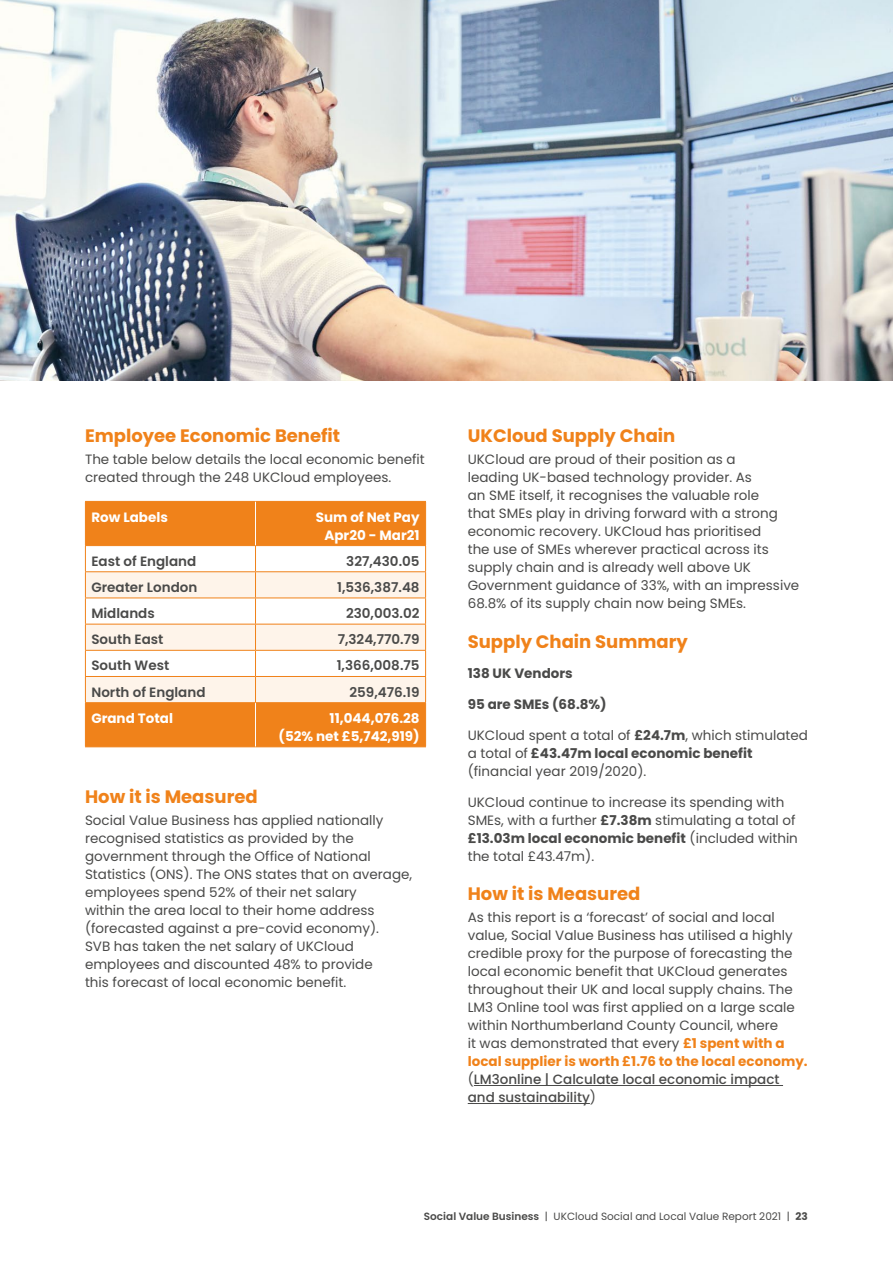
<style>
.page{position:relative;width:893px;height:1263px;background:#fff}
.page>*{position:absolute;margin:0;border:0;box-sizing:border-box;transform-origin:0 0}
.Sub_head{font:700 18px "Poppins";color:#f0821a}
.Body{font:13.5px/18px "Poppins";color:#4a4a49}
.Body-2{font:600 13.5px "Poppins";color:#4a4a49}
.Body-3{font:700 13.5px/18px "Poppins";color:#fff;text-align:right}
.Body-4{font:700 13.5px "Poppins";color:#4a4a49}
.t1{font:10.5px "Poppins";color:#4a4a49}
.s1{font-weight:700}
.s2{font-weight:700;color:#f0821a}
.s3{font-weight:500}
.s4{font-weight:600}
</style>
<div class="page">
<div style="left:86px;top:502px;width:339px;height:244px;background:#f0821a"></div>
<hr style="left:85px;top:501px;width:170px;height:1px;background:#f0821a">
<hr style="left:85px;top:502px;width:1px;height:43px;background:#f0821a">
<hr style="left:255px;top:501px;width:171px;height:1px;background:#f0821a">
<hr style="left:425px;top:502px;width:1px;height:43px;background:#f0821a">
<hr style="left:85px;top:545px;width:170px;height:1px;background:#f0821a">
<hr style="left:255px;top:545px;width:171px;height:1px;background:#f0821a">
<svg style="left:85px;top:546px;width:341px;height:156px"></svg>
<hr style="left:85px;top:702px;width:170px;height:1px;background:#f0821a">
<hr style="left:85px;top:703px;width:1px;height:43px;background:#f0821a">
<hr style="left:255px;top:702px;width:171px;height:1px;background:#f0821a">
<hr style="left:425px;top:703px;width:1px;height:43px;background:#f0821a">
<hr style="left:85px;top:746px;width:170px;height:1px;background:#f0821a">
<hr style="left:255px;top:746px;width:171px;height:1px;background:#f0821a">
<hr style="left:255px;top:502px;width:1px;height:43px;background:#fff">
<hr style="left:255px;top:703px;width:1px;height:43px;background:#fff">
<img style="left:0;top:0;width:893px;height:381px">
<hr style="left:474px;top:1085px;width:309px;height:1px;background:#4a4a49">
<hr style="left:468px;top:1103px;width:122px;height:1px;background:#4a4a49">
<p class="Sub_head" style="left:85px;top:425px;width:257px">Employee Economic Benefit</p>
<p class="Body" style="left:85px;top:451px;width:341px">The table below details the local economic benefit created through the 248 UKCloud employees.</p>
<p class="Body-3" style="left:91px;top:508px;width:78px">Row Labels</p>
<p class="Body-3" style="left:316px;top:508px;width:105px">Sum of Net Pay<br>Apr20 - Mar21</p>
<p class="Body-2" style="left:91px;top:553px;width:106px">East of England</p>
<p class="Body-2" style="left:346px;top:553px;width:75px">327,430.05</p>
<p class="Body-2" style="left:91px;top:579px;width:107px">Greater London</p>
<p class="Body-2" style="left:337px;top:579px;width:84px">1,536,387.48</p>
<p class="Body-2" style="left:91px;top:605px;width:65px">Midlands</p>
<p class="Body-2" style="left:346px;top:605px;width:75px">230,003.02</p>
<p class="Body-2" style="left:91px;top:632px;width:74px">South East</p>
<p class="Body-2" style="left:338px;top:632px;width:83px">7,324,770.79</p>
<p class="Body-2" style="left:91px;top:658px;width:79px">South West</p>
<p class="Body-2" style="left:337px;top:658px;width:84px">1,366,008.75</p>
<p class="Body-2" style="left:91px;top:684px;width:116px">North of England</p>
<p class="Body-2" style="left:349px;top:684px;width:72px">259,476.19</p>
<p class="Body-3" style="left:91px;top:709px;width:83px">Grand Total</p>
<p class="Body-3" style="left:279px;top:709px;width:143px">11,044,076.28<br>(52% net £5,742,919)</p>
<p class="Sub_head" style="left:85px;top:786px;width:174px">How it is Measured</p>
<p class="Body" style="left:85px;top:811px;width:329px">Social Value Business has applied nationally recognised statistics as provided by the government through the Office of National Statistics (ONS). The ONS states that on average, employees spend 52% of their net salary<br>within the area local to their home address (forecasted against a pre-covid economy).<br>SVB has taken the net salary of UKCloud employees and discounted 48% to provide<br>this forecast of local economic benefit.</p>
<p class="Sub_head" style="left:468px;top:425px;width:209px">UKCloud Supply Chain</p>
<p class="Body" style="left:468px;top:451px;width:333px">UKCloud are proud of their position as a<br>leading UK-based technology provider. As<br>an SME itself, it recognises the valuable role<br>that SMEs play in driving forward with a strong economic recovery. UKCloud has prioritised<br>the use of SMEs wherever practical across its supply chain and is already well above UK Government guidance of 33%, with an impressive 68.8% of its supply chain now being SMEs.</p>
<p class="Sub_head" style="left:468px;top:631px;width:222px">Supply Chain Summary</p>
<p class="Body-4" style="left:468px;top:666px;width:106px">138 UK Vendors</p>
<p class="Body-4" style="left:468px;top:696px;width:140px">95 are SMEs (68.8%)</p>
<p class="Body" style="left:468px;top:726px;width:342px">UKCloud spent a total of <span class="s1">£24.7m</span>, which stimulated a total of <span class="s1">£43.47m local economic benefit </span>(financial year 2019/2020).</p>
<p class="Body" style="left:468px;top:793px;width:332px">UKCloud continue to increase its spending with SMEs, with a further <span class="s1">£7.38m</span> stimulating a total of <span class="s1">£13.03m local economic benefit</span> (included within the total £43.47m).</p>
<p class="Sub_head" style="left:468px;top:883px;width:174px">How it is Measured</p>
<p class="Body" style="left:468px;top:908px;width:341px">As this report is a ‘forecast’ of social and local value, Social Value Business has utilised a highly credible proxy for the purpose of forecasting the local economic benefit that UKCloud generates throughout their UK and local supply chains. The LM3 Online tool was first applied on a large scale within Northumberland County Council, where<br>it was demonstrated that every <span class="s2">£1 spent with a local supplier is worth £1.76 to the local economy. </span>(<span class="s3">LM3online | Calculate local economic impact and sustainability</span>)</p>
<p class="t1" style="left:424px;top:1211px;width:386px"><span class="s4">Social Value Business</span> | UKCloud Social and Local Value Report 2021 | <span class="s1">23</span></p>
</div>
